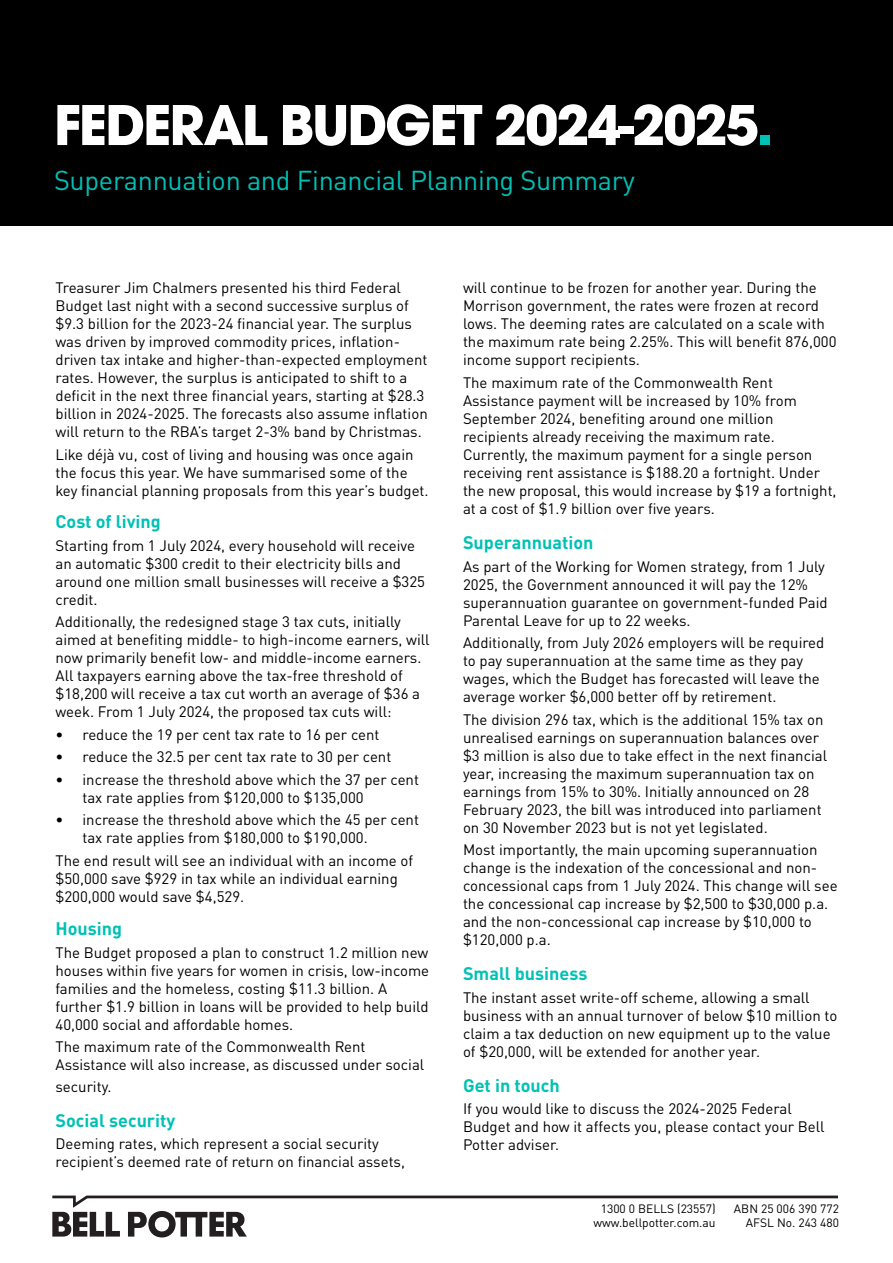
<style>
.page{position:relative;width:893px;height:1263px;background:#fff}
.page>*{position:absolute;margin:0;border:0;box-sizing:border-box;transform-origin:0 0}
.t1{font:700 60px "Avant Gard Goth EF";letter-spacing:-.03em;color:#fff}
.t2{font:27px "DINOT";letter-spacing:-.01em;color:#00c1b5}
.t3{font:700 18px "DINOT";color:#00c1b5}
.t4{font:15px/18px "DINOT";color:#000}
.t5{font:12px/14.4px "DINOT";color:#000;text-align:right}
.s1{color:#00c1b5}
</style>
<div class="page">
<div style="left:0;top:0;width:893px;height:226px;background:#000"></div>
<svg style="left:52px;top:1195px;width:785px;height:42px"></svg>
<h1 class="t1" style="left:54px;top:88px;width:720px">FEDERAL BUDGET 2024-2025<span class="s1">.</span></h1>
<h2 class="t2" style="left:54px;top:163px;width:582px">Superannuation and Financial Planning Summary</h2>
<p class="t4" style="left:56px;top:279px;width:374px">Treasurer Jim Chalmers presented his third Federal Budget last night with a second successive surplus of $9.3 billion for the 2023-24 financial year. The surplus was driven by improved commodity prices, inflation&shy;driven tax intake and higher-than-expected employment rates. However, the surplus is anticipated to shift to a deficit in the next three financial years, starting at $28.3 billion in 2024-2025. The forecasts also assume inflation will return to the RBA’s target 2-3% band by Christmas.</p>
<p class="t4" style="left:56px;top:445px;width:375px">Like déjà vu, cost of living and housing was once again the focus this year. We have summarised some of the key financial planning proposals from this year’s budget.</p>
<p class="t3" style="left:56px;top:510px;width:107px">Cost of living</p>
<p class="t4" style="left:56px;top:536px;width:371px">Starting from 1 July 2024, every household will receive an automatic $300 credit to their electricity bills and around one million small businesses will receive a $325 credit.</p>
<p class="t4" style="left:56px;top:612px;width:376px">Additionally, the redesigned stage 3 tax cuts, initially aimed at benefiting middle- to high-income earners, will now primarily benefit low- and middle-income earners.<br>All taxpayers earning above the tax-free threshold of $18,200 will receive a tax cut worth an average of $36 a week. From 1 July 2024, the proposed tax cuts will:</p>
<p class="t4" style="left:56px;top:725px;width:325px">• reduce the 19 per cent tax rate to 16 per cent</p>
<p class="t4" style="left:56px;top:747px;width:337px">• reduce the 32.5 per cent tax rate to 30 per cent</p>
<p class="t4" style="left:82px;top:770px;width:338px;text-indent:-27px">• increase the threshold above which the 37 per cent tax rate applies from $120,000 to $135,000</p>
<p class="t4" style="left:82px;top:810px;width:338px;text-indent:-27px">• increase the threshold above which the 45 per cent tax rate applies from $180,000 to $190,000.</p>
<p class="t4" style="left:56px;top:851px;width:359px">The end result will see an individual with an income of $50,000 save $929 in tax while an individual earning $200,000 would save $4,529.</p>
<p class="t3" style="left:56px;top:917px;width:68px">Housing</p>
<p class="t4" style="left:56px;top:943px;width:375px">The Budget proposed a plan to construct 1.2 million new houses within five years for women in crisis, low-income families and the homeless, costing $11.3 billion. A further $1.9 billion in loans will be provided to help build 40,000 social and affordable homes.</p>
<p class="t4" style="left:56px;top:1037px;width:370px">The maximum rate of the Commonwealth Rent<br>Assistance will also increase, as discussed under social</p>
<p class="t4" style="left:56px;top:1077px;width:58px">security.</p>
<p class="t3" style="left:56px;top:1109px;width:121px">Social security</p>
<p class="t4" style="left:56px;top:1135px;width:351px">Deeming rates, which represent a social security recipient’s deemed rate of return on financial assets,</p>
<p class="t4" style="left:463px;top:279px;width:375px">will continue to be frozen for another year. During the Morrison government, the rates were frozen at record lows. The deeming rates are calculated on a scale with the maximum rate being 2.25%. This will benefit 876,000 income support recipients.</p>
<p class="t4" style="left:463px;top:373px;width:375px">The maximum rate of the Commonwealth Rent Assistance payment will be increased by 10% from September 2024, benefiting around one million recipients already receiving the maximum rate.<br>Currently, the maximum payment for a single person receiving rent assistance is $188.20 a fortnight. Under the new proposal, this would increase by $19 a fortnight, at a cost of $1.9 billion over five years.</p>
<p class="t3" style="left:463px;top:531px;width:132px">Superannuation</p>
<p class="t4" style="left:463px;top:557px;width:366px">As part of the Working for Women strategy, from 1 July 2025, the Government announced it will pay the 12% superannuation guarantee on government-funded Paid Parental Leave for up to 22 weeks.</p>
<p class="t4" style="left:463px;top:633px;width:363px">Additionally, from July 2026 employers will be required to pay superannuation at the same time as they pay wages, which the Budget has forecasted will leave the average worker $6,000 better off by retirement.</p>
<p class="t4" style="left:463px;top:710px;width:366px">The division 296 tax, which is the additional 15% tax on unrealised earnings on superannuation balances over $3 million is also due to take effect in the next financial year, increasing the maximum superannuation tax on earnings from 15% to 30%. Initially announced on 28<br>February 2023, the bill was introduced into parliament on 30 November 2023 but is not yet legislated.</p>
<p class="t4" style="left:463px;top:840px;width:376px">Most importantly, the main upcoming superannuation change is the indexation of the concessional and non&shy;concessional caps from 1 July 2024. This change will see the concessional cap increase by $2,500 to $30,000 p.a. and the non-concessional cap increase by $10,000 to $120,000 p.a.</p>
<p class="t3" style="left:463px;top:962px;width:126px">Small business</p>
<p class="t4" style="left:463px;top:988px;width:376px">The instant asset write-off scheme, allowing a small business with an annual turnover of below $10 million to claim a tax deduction on new equipment up to the value of $20,000, will be extended for another year.</p>
<p class="t3" style="left:463px;top:1073px;width:98px">Get in touch</p>
<p class="t4" style="left:463px;top:1100px;width:363px">If you would like to discuss the 2024-2025 Federal<br>Budget and how it affects you, please contact your Bell<br>Potter adviser.</p>
<p class="t5" style="left:593px;top:1201px;width:124px">1300 0 BELLS (23557) www.bellpotter.com.au</p>
<p class="t5" style="left:734px;top:1201px;width:106px">ABN 25 006 390 772<br>AFSL No. 243 480</p>
</div>
